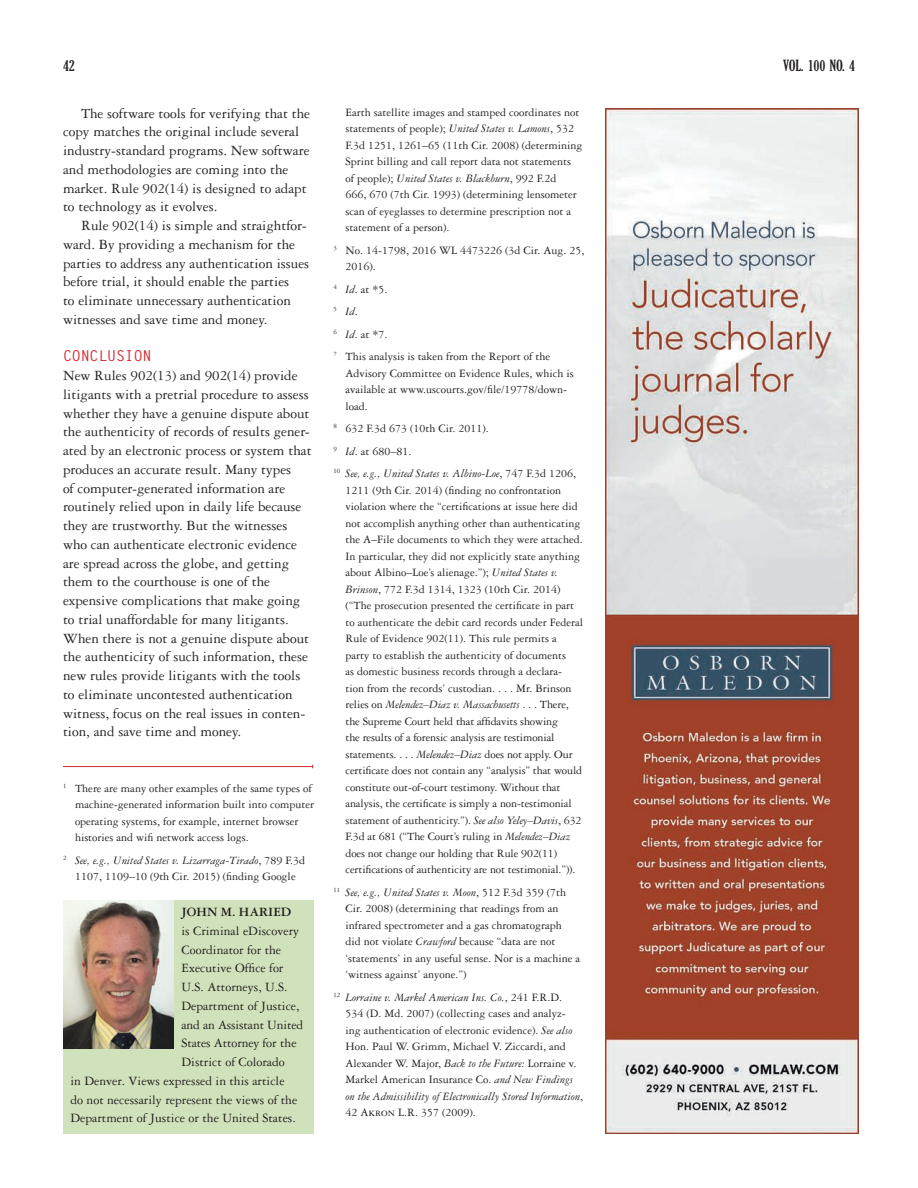
<style>
.page{position:relative;width:918px;height:1188px;background:#fff}
.page>*{position:absolute;margin:0;border:0;box-sizing:border-box;transform-origin:0 0}
.Body_Copy_-_no_inden{font:15px/18.8px "Garamond 3 LT Std";color:#231f20}
.Body_Copy{font:15px/18.8px "Garamond 3 LT Std";color:#231f20}
.t1{font:700 expanded 15px "Gloucester MT Pro";color:#231f20}
.Subhead-section-caps{font:700 15px "Letter Gothic Std";letter-spacing:-.01em;color:#d3272f}
.Body_Copy_-_no_inden-2{font:13.5px "Garamond 3 LT Std";color:#231f20}
.Body_Copy_-_no_inden-3{font:700 13.5px "Garamond 3 LT Std";color:#231f20}
.Endnote_text{font:12px/16.5px "Garamond 3 LT Std";color:#231f20}
.Endnote_text-2{font:italic 12px "Garamond 3 LT Std";color:#231f20}
.s1{font-style:italic}
.s2{font-style:normal}
</style>
<div class="page">
<div style="left:63px;top:900px;width:250px;height:234px;background:#d0e2bb"></div>
<img style="left:63px;top:900px;width:111px;height:148px">
<hr style="left:63px;top:766px;width:250px;height:1px;background:#d3272f">
<img style="left:605px;top:108px;width:254px;height:1026px">
<p class="t1" style="left:63px;top:56px;width:13px">42</p>
<p class="t1" style="left:783px;top:56px;width:74px">VOL. 100 NO. 4</p>
<p class="Body_Copy" style="left:63px;top:104px;width:249px;text-indent:18px">The software tools for verifying that the copy matches the original include several industry-standard programs. New software and methodologies are coming into the market. Rule 902(14) is designed to adapt to technology as it evolves.</p>
<p class="Body_Copy" style="left:63px;top:216px;width:248px;text-indent:18px">Rule 902(14) is simple and straightfor&shy;ward. By providing a mechanism for the parties to address any authentication issues before trial, it should enable the parties<br>to eliminate unnecessary authentication witnesses and save time and money.</p>
<p class="Subhead-section-caps" style="left:63px;top:347px;width:90px">CONCLUSION</p>
<p class="Body_Copy_-_no_inden" style="left:63px;top:366px;width:250px">New Rules 902(13) and 902(14) provide litigants with a pretrial procedure to assess whether they have a genuine dispute about the authenticity of records of results gener&shy;ated by an electronic process or system that produces an accurate result. Many types<br>of computer-generated information are routinely relied upon in daily life because they are trustworthy. But the witnesses who can authenticate electronic evidence are spread across the globe, and getting them to the courthouse is one of the expensive complications that make going to trial unaffordable for many litigants.<br>When there is not a genuine dispute about the authenticity of such information, these new rules provide litigants with the tools to eliminate uncontested authentication witness, focus on the real issues in conten&shy;tion, and save time and money.</p>
<p class="Endnote_text" style="left:346px;top:104px;width:239px">Earth satellite images and stamped coordinates not statements of people); <span class="s1">United States v. Lamons</span>, 532<br>F.3d 1251, 1261–65 (11th Cir. 2008) (determining Sprint billing and call report data not statements of people); <span class="s1">United States v. Blackburn</span>, 992 F.2d<br>666, 670 (7th Cir. 1993) (determining lensometer scan of eyeglasses to determine prescription not a statement of a person).</p>
<p class="Endnote_text" style="left:345px;top:242px;width:241px;text-indent:-12px"><sup>3</sup> No. 14-1798, 2016 WL 4473226 (3d Cir. Aug. 25,<br>2016).</p>
<p class="Endnote_text" style="left:333px;top:281px;width:55px"><sup>4</sup> <span class="s1">Id</span>. at *5.</p>
<p class="Endnote_text-2" style="left:333px;top:305px;width:26px"><sup>5</sup> Id<span class="s2">.</span></p>
<p class="Endnote_text" style="left:333px;top:326px;width:55px"><sup>6</sup> <span class="s1">Id</span>. at *7.</p>
<p class="Endnote_text" style="left:345px;top:348px;width:230px;text-indent:-12px"><sup>7</sup> This analysis is taken from the Report of the Advisory Committee on Evidence Rules, which is available at www.uscourts.gov/file/19778/down&shy;load.</p>
<p class="Endnote_text" style="left:333px;top:420px;width:157px"><sup>8</sup> 632 F.3d 673 (10th Cir. 2011).</p>
<p class="Endnote_text" style="left:333px;top:443px;width:79px"><sup>9</sup> <span class="s1">Id</span>. at 680–81.</p>
<p class="Endnote_text" style="left:345px;top:465px;width:239px;text-indent:-12px"><sup>10</sup> <span class="s1">See, e.g., United States v. Albino-Loe</span>, 747 F.3d 1206, 1211 (9th Cir. 2014) (finding no confrontation violation where the “certifications at issue here did not accomplish anything other than authenticating the A–File documents to which they were attached.<br>In particular, they did not explicitly state anything about Albino–Loe’s alienage.”); <span class="s1">United States v.<br>Brinson</span>, 772 F.3d 1314, 1323 (10th Cir. 2014) (“The prosecution presented the certificate in part to authenticate the debit card records under Federal Rule of Evidence 902(11). This rule permits a party to establish the authenticity of documents<br>as domestic business records through a declara&shy;tion from the records’ custodian. . . . Mr. Brinson relies on <span class="s1">Melendez–Diaz v. Massachusetts</span> . . . There, the Supreme Court held that affidavits showing<br>the results of a forensic analysis are testimonial statements. . . . <span class="s1">Melendez–Diaz</span> does not apply. Our certificate does not contain any “analysis” that would constitute out-of-court testimony. Without that analysis, the certificate is simply a non-testimonial statement of authenticity.”). <span class="s1">See also Yeley–Davis</span>, 632<br>F.3d at 681 (“The Court’s ruling in <span class="s1">Melendez–Diaz </span>does not change our holding that Rule 902(11) certifications of authenticity are not testimonial.”)).</p>
<p class="Endnote_text" style="left:345px;top:884px;width:236px;text-indent:-12px"><sup>11</sup> <span class="s1">See, e.g., United States v. Moon</span>, 512 F.3d 359 (7th Cir. 2008) (determining that readings from an infrared spectrometer and a gas chromatograph<br>did not violate <span class="s1">Crawford</span> because “data are not ‘statements’ in any useful sense. Nor is a machine a ‘witness against’ anyone.”)</p>
<p class="Endnote_text" style="left:345px;top:989px;width:239px;text-indent:-12px"><sup>12</sup> <span class="s1">Lorraine v. Markel American Ins. Co.</span>, 241 F.R.D.<br>534 (D. Md. 2007) (collecting cases and analyz&shy;ing authentication of electronic evidence). <span class="s1">See also </span>Hon. Paul W. Grimm, Michael V. Ziccardi, and Alexander W. Major, <span class="s1">Back to the Future:</span> Lorraine v.<br>Markel American Insurance Co. <span class="s1">and New Findings on the Admissibility of Electronically Stored Information</span>, 42 Akron L.R. 357 (2009).</p>
<p class="Endnote_text" style="left:75px;top:780px;width:241px;text-indent:-12px"><sup>1</sup> There are many other examples of the same types of machine-generated information built into computer operating systems, for example, internet browser histories and wifi network access logs.</p>
<p class="Endnote_text" style="left:63px;top:852px;width:244px;text-align:center"><sup>2</sup> <span class="s1">See, e.g., United States v. Lizarraga-Tirado</span>, 789 F.3d<br>1107, 1109–10 (9th Cir. 2015) (finding Google</p>
<p class="Body_Copy_-_no_inden-3" style="left:182px;top:905px;width:111px">JOHN M. HARIED</p>
<p class="Body_Copy_-_no_inden-2" style="left:182px;top:924px;width:119px">is Criminal eDiscovery</p>
<p class="Body_Copy_-_no_inden-2" style="left:182px;top:942px;width:101px">Coordinator for the</p>
<p class="Body_Copy_-_no_inden-2" style="left:182px;top:961px;width:103px">Executive Office for</p>
<p class="Body_Copy_-_no_inden-2" style="left:182px;top:980px;width:108px">U.S. Attorneys, U.S.</p>
<p class="Body_Copy_-_no_inden-2" style="left:182px;top:999px;width:120px">Department of Justice,</p>
<p class="Body_Copy_-_no_inden-2" style="left:182px;top:1017px;width:123px">and an Assistant United</p>
<p class="Body_Copy_-_no_inden-2" style="left:182px;top:1036px;width:117px">States Attorney for the</p>
<p class="Body_Copy_-_no_inden-2" style="left:182px;top:1055px;width:105px">District of Colorado</p>
<p class="Body_Copy_-_no_inden-2" style="left:71px;top:1074px;width:216px">in Denver. Views expressed in this article</p>
<p class="Body_Copy_-_no_inden-2" style="left:71px;top:1092px;width:228px">do not necessarily represent the views of the</p>
<p class="Body_Copy_-_no_inden-2" style="left:71px;top:1111px;width:227px">Department of Justice or the United States.</p>
</div>
